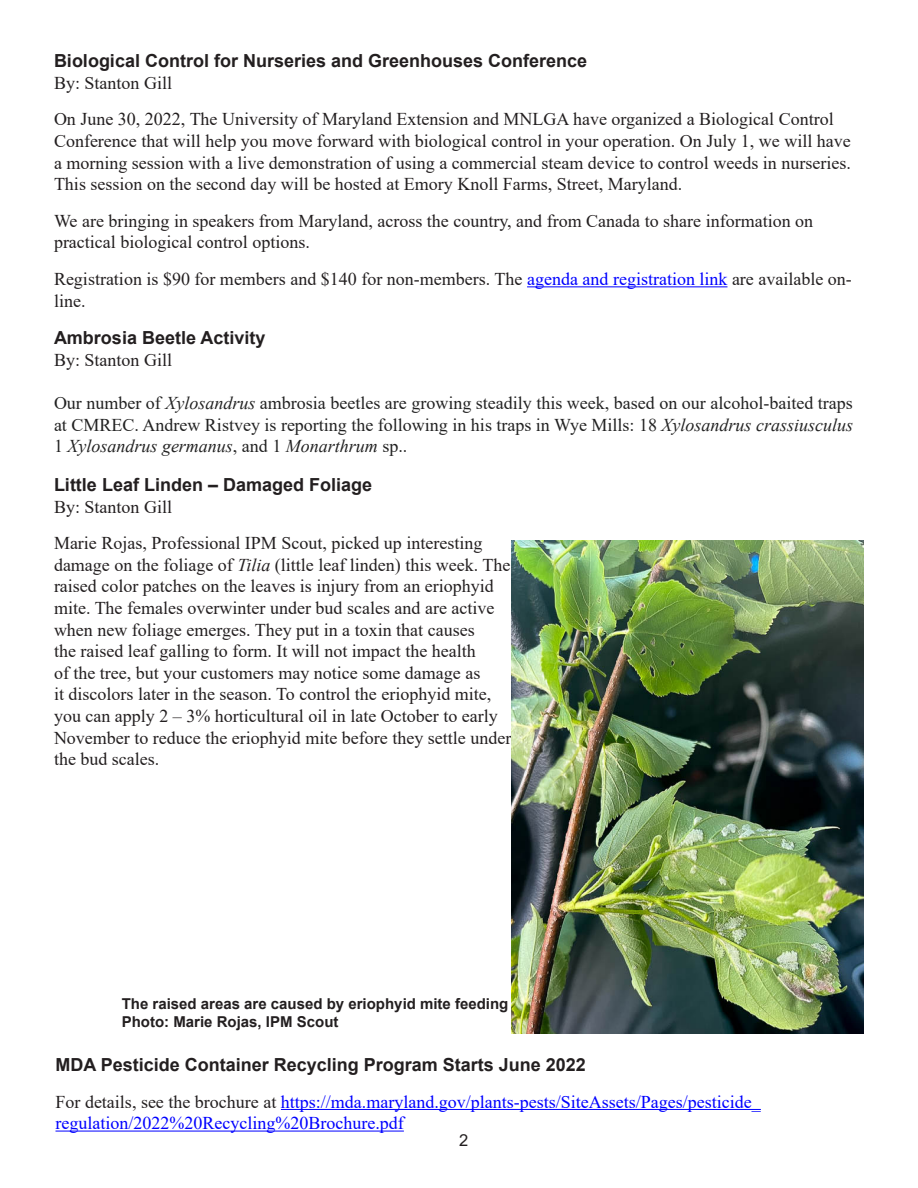
<style>
.page{position:relative;width:918px;height:1188px;background:#fff}
.page>*{position:absolute;margin:0;border:0;box-sizing:border-box;transform-origin:0 0}
.t1{font:18px/21.6px "Times New Roman";color:#231f20}
.t2{font:700 18px/21.6px "Arial";color:#231f20}
.t3{font:18px/21.6px "Times New Roman";color:#222}
.t4{font:18px/21.6px "Times New Roman";color:#00f}
.t5{font:italic 18px "Times New Roman";color:#222}
.t6{font:16.5px "Arial";color:#231f20}
.Photo_credit{font:700 15px "Arial";color:#231f20}
.s1{font-family:"Times New Roman";font-weight:400}
.s2{color:#00f}
.s3{font-style:italic}
.s4{font-style:normal}
.s5{color:#231f20}
</style>
<div class="page">
<hr style="left:527px;top:286px;width:201px;height:1px;background:#00f">
<img style="left:511px;top:540px;width:353px;height:493px">
<hr style="left:281px;top:1109px;width:480px;height:1px;background:#00f">
<hr style="left:56px;top:1131px;width:348px;height:1px;background:#00f">
<p class="t2" style="left:54px;top:50px;width:535px">Biological Control for Nurseries and Greenhouses Conference<br><span class="s1">By: Stanton Gill</span></p>
<p class="t1" style="left:54px;top:108px;width:798px">On June 30, 2022, The University of Maryland Extension and MNLGA have organized a Biological Control Conference that will help you move forward with biological control in your operation. On July 1, we will have a morning session with a live demonstration of using a commercial steam device to control weeds in nurseries.<br>This session on the second day will be hosted at Emory Knoll Farms, Street, Maryland.</p>
<p class="t1" style="left:54px;top:209px;width:761px">We are bringing in speakers from Maryland, across the country, and from Canada to share information on practical biological control options.</p>
<p class="t1" style="left:54px;top:268px;width:799px">Registration is $90 for members and $140 for non-members. The <span class="s2">agenda and registration link</span> are available on&shy;line.</p>
<p class="t2" style="left:54px;top:327px;width:213px">Ambrosia Beetle Activity<br><span class="s1">By: Stanton Gill</span></p>
<p class="t3" style="left:54px;top:392px;width:801px">Our number of <span class="s3">Xylosandrus</span> ambrosia beetles are growing steadily this week, based on our alcohol-baited traps at CMREC. Andrew Ristvey is reporting the following in his traps in Wye Mills: 18 <span class="s3">Xylosandrus crassiusculus</span></p>
<p class="t5" style="left:54px;top:434px;width:355px"><span class="s4">1</span> Xylosandrus germanus<span class="s4">, and 1</span> Monarthrum <span class="s4">sp..</span></p>
<p class="t2" style="left:54px;top:474px;width:320px">Little Leaf Linden – Damaged Foliage<br><span class="s1">By: Stanton Gill</span></p>
<p class="t1" style="left:54px;top:532px;width:459px">Marie Rojas, Professional IPM Scout, picked up interesting damage on the foliage of <span class="s3">Tilia</span> (little leaf linden) this week. The raised color patches on the leaves is injury from an eriophyid mite. The females overwinter under bud scales and are active when new foliage emerges. They put in a toxin that causes<br>the raised leaf galling to form. It will not impact the health<br>of the tree, but your customers may notice some damage as<br>it discolors later in the season. To control the eriophyid mite, you can apply 2 – 3% horticultural oil in late October to early November to reduce the eriophyid mite before they settle under the bud scales.</p>
<p class="Photo_credit" style="left:122px;top:993px;width:388px">The raised areas are caused by eriophyid mite feeding</p>
<p class="Photo_credit" style="left:122px;top:1011px;width:218px">Photo: Marie Rojas, IPM Scout</p>
<p class="t2" style="left:56px;top:1054px;width:532px">MDA Pesticide Container Recycling Program Starts June 2022</p>
<p class="t4" style="left:56px;top:1090px;width:707px"><span class="s5">For details, see the brochure at</span> https://mda.maryland.gov/plants-pests/SiteAssets/Pages/pesticide_ regulation/2022%20Recycling%20Brochure.pdf</p>
<p class="t6" style="left:459px;top:1129px;width:11px">2</p>
</div>
